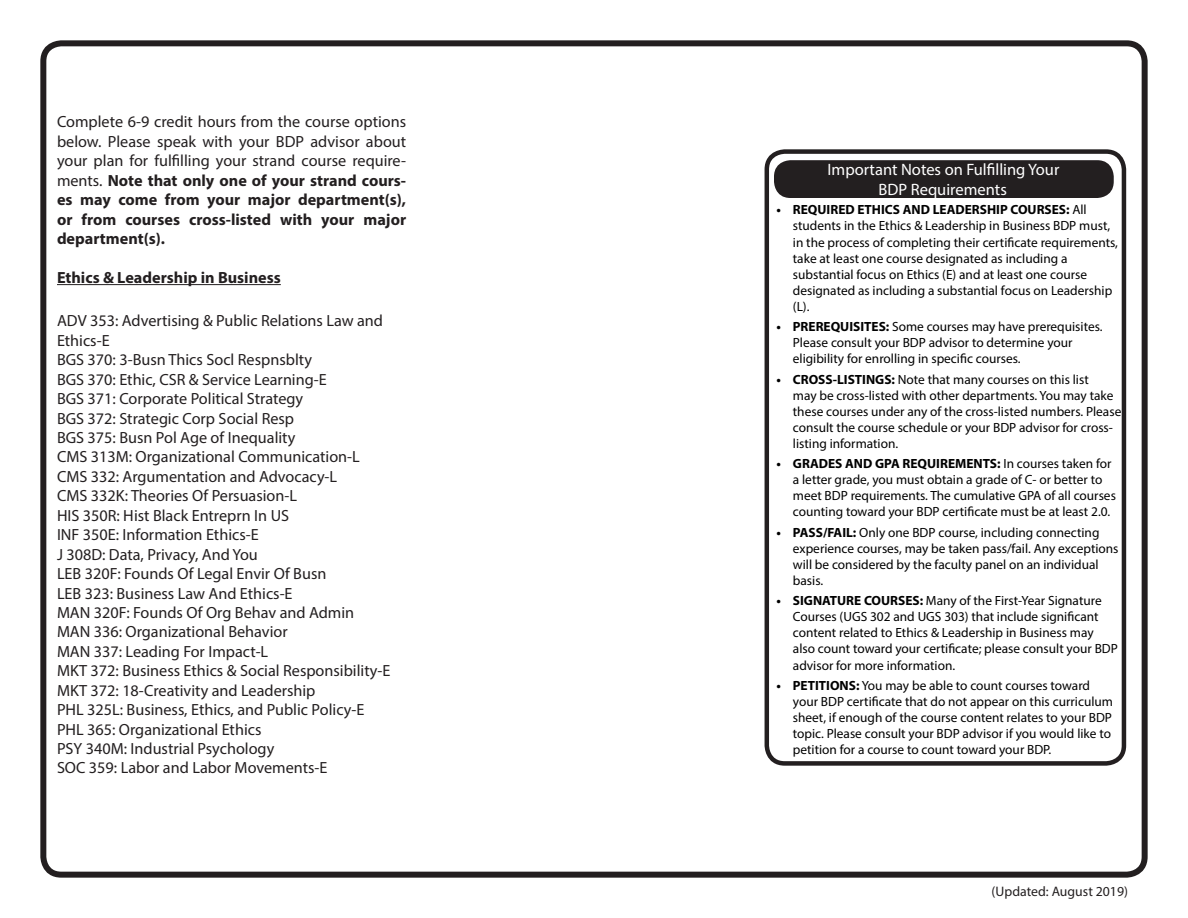
<style>
.page{position:relative;width:1188px;height:918px;background:#fff}
.page>*{position:absolute;margin:0;border:0;box-sizing:border-box;transform-origin:0 0}
.t1{font:16.5px "Myriad Pro";color:#fff}
.t2{font:16.2px/19.5px "Myriad Pro";color:#231f20;text-align:justify}
.t3{font:700 16.2px "Myriad Pro";color:#231f20}
.t4{font:13.8px "Myriad Pro";color:#231f20}
.t5{font:13.35px/16px "Myriad Pro";color:#000}
.s1{font-weight:700}
</style>
<div class="page">
<div style="left:40px;top:40px;width:1108px;height:838px;border:6px solid #231f20;border-radius:18px"></div>
<hr style="left:57px;top:284px;width:224px;height:1px;background:#231f20">
<div style="left:765px;top:149px;width:361px;height:617px;border:4px solid #231f20;border-radius:18px"></div>
<div style="left:774px;top:160px;width:340px;height:38px;background:#231f20;border-radius:17px"></div>
<p class="t2" style="left:57px;top:112px;width:351px">Complete 6-9 credit hours from the course options below. Please speak with your BDP advisor about your plan for fulfilling your strand course require&shy;ments. <span class="s1">Note that only one of your strand cours&shy;es may come from your major department(s), or from courses cross-listed with your major department(s).</span></p>
<p class="t3" style="left:57px;top:267px;width:225px">Ethics &amp; Leadership in Business</p>
<p class="t2" style="left:57px;top:311px;width:328px">ADV 353: Advertising &amp; Public Relations Law and<br>Ethics-E</p>
<p class="t2" style="left:57px;top:350px;width:256px">BGS 370: 3-Busn Thics Socl Respnsblty</p>
<p class="t2" style="left:57px;top:369px;width:271px">BGS 370: Ethic, CSR &amp; Service Learning-E</p>
<p class="t2" style="left:57px;top:389px;width:248px">BGS 371: Corporate Political Strategy</p>
<p class="t2" style="left:57px;top:408px;width:239px">BGS 372: Strategic Corp Social Resp</p>
<p class="t2" style="left:57px;top:428px;width:240px">BGS 375: Busn Pol Age of Inequality</p>
<p class="t2" style="left:57px;top:447px;width:304px">CMS 313M: Organizational Communication-L</p>
<p class="t2" style="left:57px;top:466px;width:282px">CMS 332: Argumentation and Advocacy-L</p>
<p class="t2" style="left:57px;top:486px;width:242px">CMS 332K: Theories Of Persuasion-L</p>
<p class="t2" style="left:57px;top:505px;width:234px">HIS 350R: Hist Black Entreprn In US</p>
<p class="t2" style="left:57px;top:525px;width:203px">INF 350E: Information Ethics-E</p>
<p class="t2" style="left:57px;top:544px;width:202px">J 308D: Data, Privacy, And You</p>
<p class="t2" style="left:57px;top:564px;width:271px">LEB 320F: Founds Of Legal Envir Of Busn</p>
<p class="t2" style="left:57px;top:583px;width:237px">LEB 323: Business Law And Ethics-E</p>
<p class="t2" style="left:57px;top:603px;width:299px">MAN 320F: Founds Of Org Behav and Admin</p>
<p class="t2" style="left:57px;top:622px;width:232px">MAN 336: Organizational Behavior</p>
<p class="t2" style="left:57px;top:641px;width:213px">MAN 337: Leading For Impact-L</p>
<p class="t2" style="left:57px;top:661px;width:335px">MKT 372: Business Ethics &amp; Social Responsibility-E</p>
<p class="t2" style="left:57px;top:680px;width:260px">MKT 372: 18-Creativity and Leadership</p>
<p class="t2" style="left:57px;top:700px;width:309px">PHL 325L: Business, Ethics, and Public Policy-E</p>
<p class="t2" style="left:57px;top:719px;width:206px">PHL 365: Organizational Ethics</p>
<p class="t2" style="left:57px;top:739px;width:219px">PSY 340M: Industrial Psychology</p>
<p class="t2" style="left:57px;top:758px;width:272px">SOC 359: Labor and Labor Movements-E</p>
<p class="t1" style="left:828px;top:160px;width:233px">Important Notes on Fulfilling Your</p>
<p class="t1" style="left:879px;top:179px;width:130px">BDP Requirements</p>
<p class="t5" style="left:793px;top:202px;width:327px;text-indent:-16px"><span class="s1">• REQUIRED ETHICS AND LEADERSHIP COURSES:</span> All students in the Ethics &amp; Leadership in Business BDP must, in the process of completing their certificate requirements, take at least one course designated as including a substantial focus on Ethics (E) and at least one course designated as including a substantial focus on Leadership (L).</p>
<p class="t5" style="left:793px;top:318px;width:311px;text-indent:-16px"><span class="s1">• PREREQUISITES:</span> Some courses may have prerequisites.<br>Please consult your BDP advisor to determine your eligibility for enrolling in specific courses.</p>
<p class="t5" style="left:793px;top:371px;width:330px;text-indent:-16px"><span class="s1">• CROSS-LISTINGS:</span> Note that many courses on this list<br>may be cross-listed with other departments. You may take these courses under any of the cross-listed numbers. Please consult the course schedule or your BDP advisor for cross&shy;listing information.</p>
<p class="t5" style="left:793px;top:456px;width:325px;text-indent:-16px"><span class="s1">• GRADES AND GPA REQUIREMENTS:</span> In courses taken for a letter grade, you must obtain a grade of C- or better to meet BDP requirements. The cumulative GPA of all courses counting toward your BDP certificate must be at least 2.0.</p>
<p class="t5" style="left:793px;top:524px;width:327px;text-indent:-16px"><span class="s1">• PASS/FAIL:</span> Only one BDP course, including connecting experience courses, may be taken pass/fail. Any exceptions will be considered by the faculty panel on an individual basis.</p>
<p class="t5" style="left:793px;top:593px;width:327px;text-indent:-16px"><span class="s1">• SIGNATURE COURSES:</span> Many of the First-Year Signature Courses (UGS 302 and UGS 303) that include significant content related to Ethics &amp; Leadership in Business may also count toward your certificate; please consult your BDP advisor for more information.</p>
<p class="t5" style="left:793px;top:677px;width:322px;text-indent:-16px"><span class="s1">• PETITIONS:</span> You may be able to count courses toward your BDP certificate that do not appear on this curriculum sheet, if enough of the course content relates to your BDP topic. Please consult your BDP advisor if you would like to petition for a course to count toward your BDP.</p>
<p class="t4" style="left:992px;top:883px;width:138px">(Updated: August 2019)</p>
</div>
